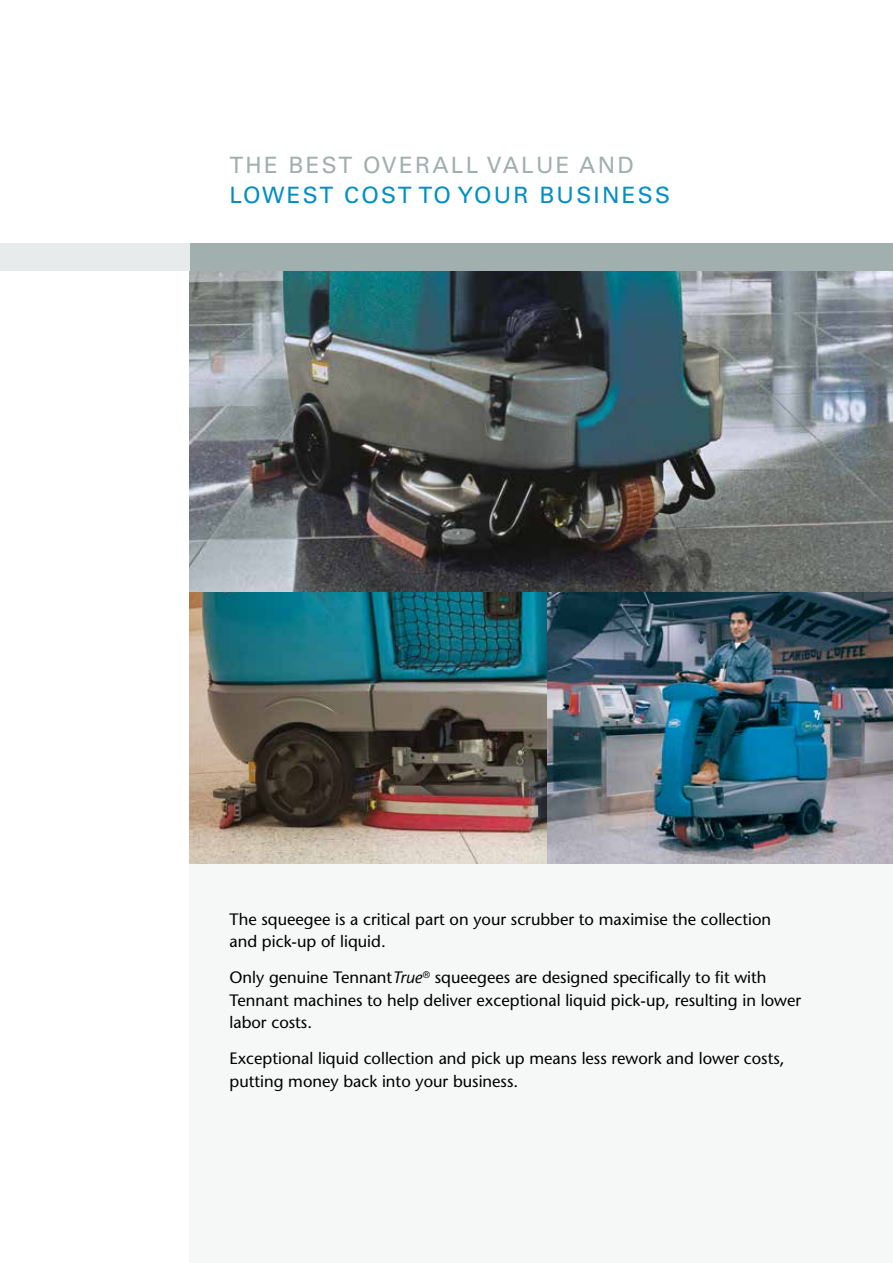
<style>
.page{position:relative;width:893px;height:1263px;background:#fff}
.page>*{position:absolute;margin:0;border:0;box-sizing:border-box;transform-origin:0 0}
.t1{font:22.5px "Univers";letter-spacing:.1em;color:#008fc3}
.t2{font:22.5px "Univers";letter-spacing:.1em;color:#a1afae}
.t3{font:500 16.5px/22.5px "Stone Sans Std";color:#000}
.s1{font-style:italic}
</style>
<div class="page">
<div style="left:189px;top:595px;width:704px;height:668px;background:#f6f7f7"></div>
<img style="left:189px;top:270px;width:704px;height:323px">
<img style="left:546px;top:593px;width:347px;height:270px">
<div style="left:0;top:243px;width:893px;height:27px;background:#a1afae"></div>
<div style="left:0;top:243px;width:189px;height:27px;background:#e7ebeb"></div>
<img style="left:189px;top:593px;width:357px;height:270px">
<h1 class="t2" style="left:230px;top:151px;width:406px">THE BEST OVERALL VALUE AND</h1>
<h1 class="t1" style="left:230px;top:181px;width:442px">LOWEST COST TO YOUR BUSINESS</h1>
<p class="t3" style="left:230px;top:908px;width:543px">The squeegee is a critical part on your scrubber to maximise the collection and pick-up of liquid.</p>
<p class="t3" style="left:230px;top:966px;width:573px">Only genuine Tennant<span class="s1">True</span><sup>®</sup> squeegees are designed specifically to fit with<br>Tennant machines to help deliver exceptional liquid pick-up, resulting in lower labor costs.</p>
<p class="t3" style="left:230px;top:1047px;width:556px">Exceptional liquid collection and pick up means less rework and lower costs, putting money back into your business.</p>
</div>
